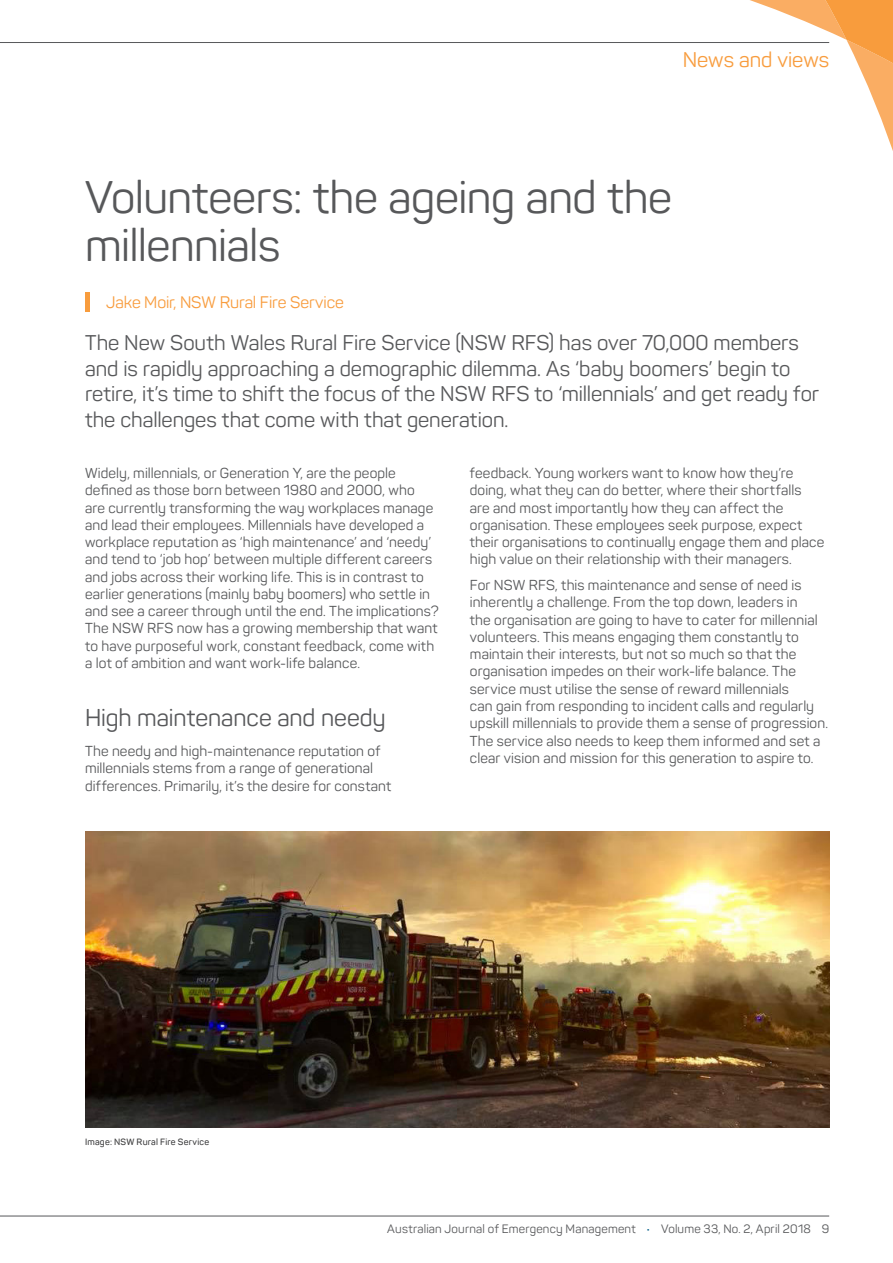
<style>
.page{position:relative;width:893px;height:1263px;background:#fff}
.page>*{position:absolute;margin:0;border:0;box-sizing:border-box;transform-origin:0 0}
.Heading_1{font:45px/48px "Panton";letter-spacing:-.01em;color:#57585a}
.Heading_2{font:24px "Panton";letter-spacing:-.005em;color:#57585a}
.NormalFirstPara{font:21px/25.5px "Panton";color:#57585a}
.t1{font:21px "Panton";color:#f89c3d}
.Byline_span__orange{font:16.5px "Panton";letter-spacing:-.01em;color:#f89c3d}
.In_particular__the_A{font:14.25px/17.2px "Panton";letter-spacing:.01em;color:#57585a}
.t2{font:12px "Panton";letter-spacing:.015em;color:#57585a}
.Credit{font:600 9px "Panton";letter-spacing:.025em;color:#3e3e3f}
.s1{color:#005d87}
</style>
<div class="page">
<hr style="left:0;top:42px;width:829px;height:1px;background:#57585a">
<hr style="left:0;top:1216px;width:829px;height:1px;background:#57585a">
<svg style="left:750px;top:0;width:143px;height:151px"></svg>
<hr style="left:85px;top:292px;width:4px;height:20px;background:#f89c3d">
<img style="left:85px;top:831px;width:744px;height:296px">
<h3 class="t1" style="left:683px;top:46px;width:148px">News and views</h3>
<p class="Heading_1" style="left:85px;top:173px;width:588px">Volunteers: the ageing and the millennials</p>
<p class="Byline_span__orange" style="left:106px;top:292px;width:239px">Jake Moir, NSW Rural Fire Service</p>
<p class="NormalFirstPara" style="left:85px;top:330px;width:736px">The New South Wales Rural Fire Service (NSW RFS) has over 70,000 members and is rapidly approaching a demographic dilemma. As ‘baby boomers’ begin to retire, it’s time to shift the focus of the NSW RFS to ‘millennials’ and get ready for the challenges that come with that generation.</p>
<p class="In_particular__the_A" style="left:85px;top:464px;width:355px">Widely, millennials, or Generation Y, are the people defined as those born between 1980 and 2000, who<br>are currently transforming the way workplaces manage and lead their employees. Millennials have developed a workplace reputation as ‘high maintenance’ and ‘needy’ and tend to ‘job hop’ between multiple different careers and jobs across their working life. This is in contrast to earlier generations (mainly baby boomers) who settle in and see a career through until the end. The implications?<br>The NSW RFS now has a growing membership that want to have purposeful work, constant feedback, come with a lot of ambition and want work-life balance.</p>
<p class="In_particular__the_A" style="left:470px;top:464px;width:356px">feedback. Young workers want to know how they’re doing, what they can do better, where their shortfalls are and most importantly how they can affect the organisation. These employees seek purpose, expect their organisations to continually engage them and place high value on their relationship with their managers.</p>
<p class="In_particular__the_A" style="left:470px;top:576px;width:360px">For NSW RFS, this maintenance and sense of need is inherently a challenge. From the top down, leaders in<br>the organisation are going to have to cater for millennial volunteers. This means engaging them constantly to maintain their interests, but not so much so that the organisation impedes on their work-life balance. The service must utilise the sense of reward millennials<br>can gain from responding to incident calls and regularly upskill millennials to provide them a sense of progression.<br>The service also needs to keep them informed and set a clear vision and mission for this generation to aspire to.</p>
<p class="Heading_2" style="left:85px;top:703px;width:302px">High maintenance and needy</p>
<p class="In_particular__the_A" style="left:85px;top:742px;width:308px">The needy and high-maintenance reputation of millennials stems from a range of generational differences. Primarily, it’s the desire for constant</p>
<p class="Credit" style="left:85px;top:1136px;width:126px">Image: NSW Rural Fire Service</p>
<p class="t2" style="left:387px;top:1221px;width:443px">Australian Journal of Emergency Management <span class="s1">•</span> Volume 33, No. 2, April 2018 9</p>
</div>
